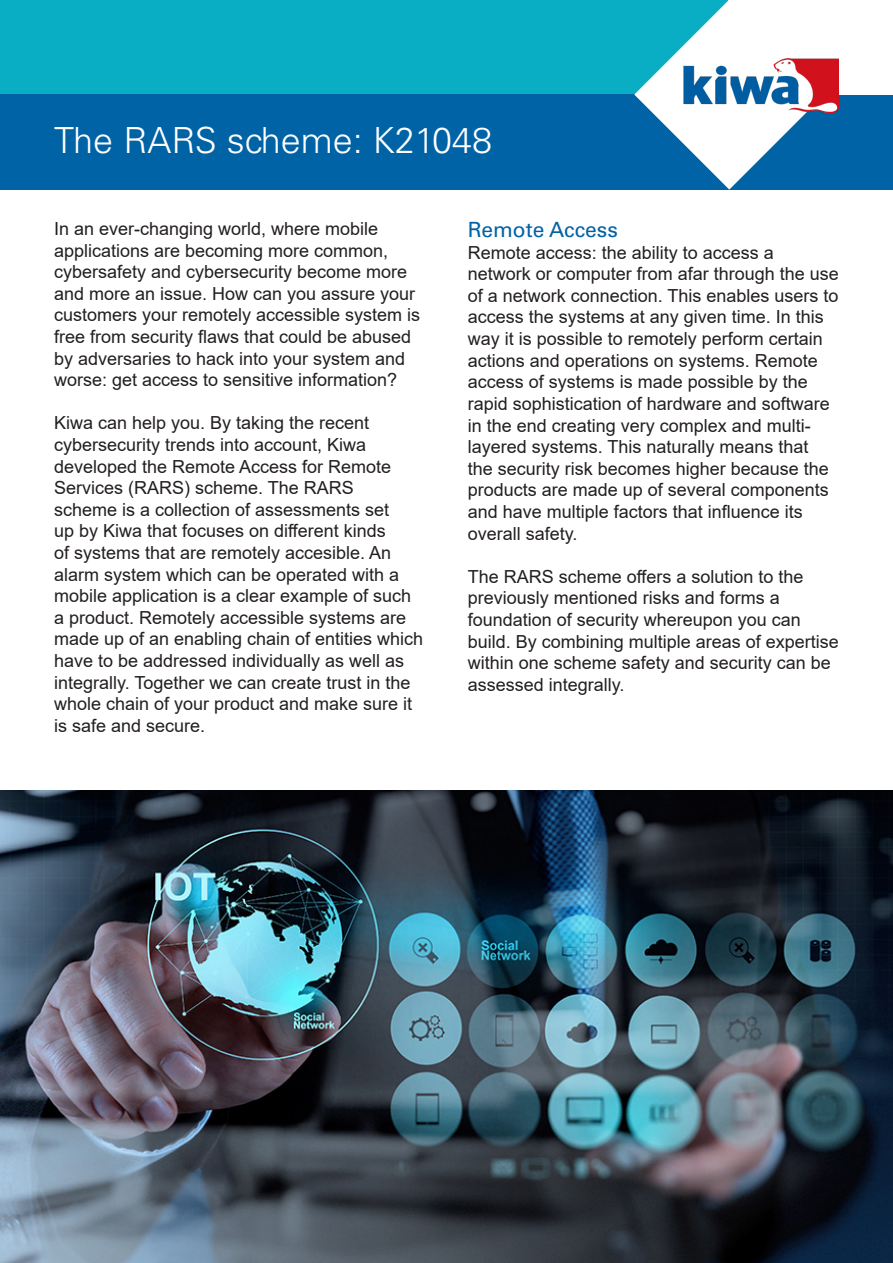
<style>
.page{position:relative;width:893px;height:1263px;background:#fff}
.page>*{position:absolute;margin:0;border:0;box-sizing:border-box;transform-origin:0 0}
.t1{font:300 36px "Univers LT Std";color:#fff}
.t2{font:21px "Univers LT Std";color:#0062a5}
.t3{font:18px/21.6px "Arial";color:#231f20}
</style>
<div class="page">
<img style="left:0;top:791px;width:892px;height:472px">
<div style="left:0;top:0;width:893px;height:121px;background:#09aec5"></div>
<div style="left:0;top:95px;width:893px;height:95px;background:#0063a6"></div>
<div style="left:728px;top:0;width:165px;height:95px;background:#fff"></div>
<svg style="left:634px;top:1px;width:172px;height:189px"></svg>
<img style="left:683px;top:58px;width:156px;height:55px">
<p class="t1" style="left:54px;top:118px;width:440px">The RARS scheme: K21048</p>
<p class="t3" style="left:54px;top:218px;width:368px">In an ever-changing world, where mobile applications are becoming more common, cybersafety and cybersecurity become more and more an issue. How can you assure your customers your remotely accessible system is free from security flaws that could be abused by adversaries to hack into your system and worse: get access to sensitive information?</p>
<p class="t3" style="left:54px;top:412px;width:371px">Kiwa can help you. By taking the recent cybersecurity trends into account, Kiwa developed the Remote Access for Remote Services (RARS) scheme. The RARS<br>scheme is a collection of assessments set<br>up by Kiwa that focuses on different kinds<br>of systems that are remotely accesible. An alarm system which can be operated with a mobile application is a clear example of such a product. Remotely accessible systems are made up of an enabling chain of entities which have to be addressed individually as well as integrally. Together we can create trust in the whole chain of your product and make sure it is safe and secure.</p>
<p class="t2" style="left:468px;top:217px;width:152px">Remote Access</p>
<p class="t3" style="left:468px;top:241px;width:373px">Remote access: the ability to access a network or computer from afar through the use of a network connection. This enables users to access the systems at any given time. In this way it is possible to remotely perform certain actions and operations on systems. Remote access of systems is made possible by the rapid sophistication of hardware and software in the end creating very complex and multi&shy;layered systems. This naturally means that<br>the security risk becomes higher because the products are made up of several components and have multiple factors that influence its overall safety.</p>
<p class="t3" style="left:468px;top:565px;width:373px">The RARS scheme offers a solution to the previously mentioned risks and forms a foundation of security whereupon you can build. By combining multiple areas of expertise within one scheme safety and security can be assessed integrally.</p>
</div>
